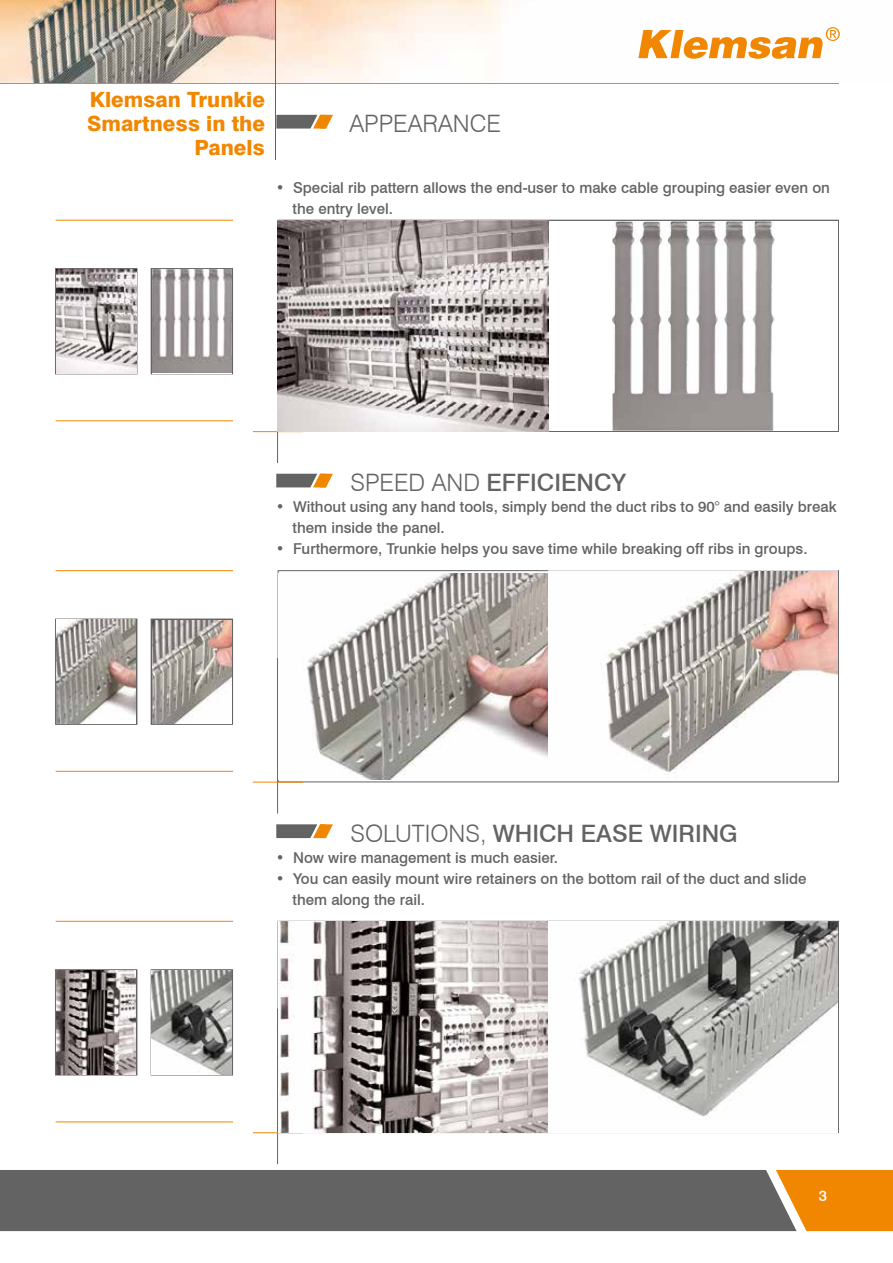
<style>
.page{position:relative;width:893px;height:1263px;background:#fff}
.page>*{position:absolute;margin:0;border:0;box-sizing:border-box;transform-origin:0 0}
.t1{font:500 24px "Swiss 721 BT";color:#646363}
.t2{font:300 24px "Swiss 721 BT";color:#646363}
.t3{font:800 21px/24px "Swiss 721 BT";color:#f18700;text-align:right}
.t4{font:500 15px/21px "Swiss 721 BT";color:#646363}
.t5{font:500 15px "Swiss 721 BT";color:#fff}
.s1{font-weight:300}
</style>
<div class="page">
<div style="left:797px;top:1170px;width:96px;height:61px;background:#f18700"></div>
<div style="left:0;top:1170px;width:797px;height:61px;background:#646363"></div>
<svg style="left:276px;top:115px;width:57px;height:14px"></svg>
<img style="left:0;top:0;width:501px;height:83px">
<hr style="left:0;top:83px;width:839px;height:1px;background:#f18700">
<svg style="left:638px;top:27px;width:202px;height:32px"></svg>
<hr style="left:275px;top:0;width:1px;height:159px;background:#646363">
<div style="left:278px;top:570px;width:561px;height:212px;background:#fff;border:1px solid #646363"></div>
<hr style="left:277px;top:307px;width:1px;height:156px;background:#646363">
<hr style="left:253px;top:431px;width:50px;height:1px;background:#f18700">
<hr style="left:277px;top:658px;width:1px;height:155px;background:#646363">
<hr style="left:253px;top:782px;width:50px;height:1px;background:#f18700">
<hr style="left:277px;top:1008px;width:1px;height:156px;background:#646363">
<hr style="left:253px;top:1132px;width:50px;height:1px;background:#f18700">
<svg style="left:55px;top:268px;width:82px;height:106px"></svg>
<svg style="left:55px;top:618px;width:82px;height:107px"></svg>
<svg style="left:55px;top:969px;width:82px;height:106px"></svg>
<svg style="left:151px;top:268px;width:82px;height:106px"></svg>
<svg style="left:151px;top:618px;width:82px;height:107px"></svg>
<svg style="left:151px;top:969px;width:82px;height:106px"></svg>
<hr style="left:56px;top:220px;width:177px;height:1px;background:#f18700">
<hr style="left:56px;top:570px;width:177px;height:1px;background:#f18700">
<hr style="left:56px;top:921px;width:177px;height:1px;background:#f18700">
<hr style="left:56px;top:421px;width:177px;height:1px;background:#f18700">
<hr style="left:56px;top:771px;width:177px;height:1px;background:#f18700">
<hr style="left:56px;top:1122px;width:177px;height:1px;background:#f18700">
<svg style="left:276px;top:474px;width:57px;height:13px"></svg>
<svg style="left:276px;top:824px;width:57px;height:14px"></svg>
<img style="left:612px;top:221px;width:163px;height:210px">
<img style="left:56px;top:269px;width:80px;height:104px">
<img style="left:152px;top:269px;width:79px;height:104px">
<img style="left:278px;top:220px;width:271px;height:211px">
<img style="left:279px;top:572px;width:269px;height:207px">
<svg style="left:548px;top:571px;width:289px;height:204px"></svg>
<img style="left:57px;top:620px;width:79px;height:104px">
<img style="left:153px;top:620px;width:79px;height:104px">
<img style="left:57px;top:971px;width:79px;height:103px">
<img style="left:152px;top:971px;width:80px;height:103px">
<img style="left:279px;top:921px;width:269px;height:211px">
<svg style="left:578px;top:921px;width:260px;height:196px"></svg>
<h2 class="t3" style="left:87px;top:88px;width:179px">Klemsan Trunkie<br>Smartness in the<br>Panels</h2>
<h1 class="t2" style="left:349px;top:109px;width:153px">APPEARANCE</h1>
<p class="t4" style="left:293px;top:177px;width:539px;text-indent:-17px">• Special rib pattern allows the end-user to make cable grouping easier even on the entry level.</p>
<h1 class="t1" style="left:350px;top:468px;width:277px"><span class="s1">SPEED AND</span> EFFICIENCY</h1>
<p class="t4" style="left:293px;top:496px;width:546px;text-indent:-17px">• Without using any hand tools, simply bend the duct ribs to 90° and easily break them inside the panel.</p>
<p class="t4" style="left:276px;top:538px;width:533px">• Furthermore, Trunkie helps you save time while breaking off ribs in groups.</p>
<h1 class="t1" style="left:350px;top:818px;width:389px"><span class="s1">SOLUTIONS,</span> WHICH EASE WIRING</h1>
<p class="t4" style="left:276px;top:847px;width:284px">• Now wire management is much easier.</p>
<p class="t4" style="left:293px;top:868px;width:515px;text-indent:-17px">• You can easily mount wire retainers on the bottom rail of the duct and slide them along the rail.</p>
<p class="t5" style="left:819px;top:1186px;width:10px">3</p>
</div>
